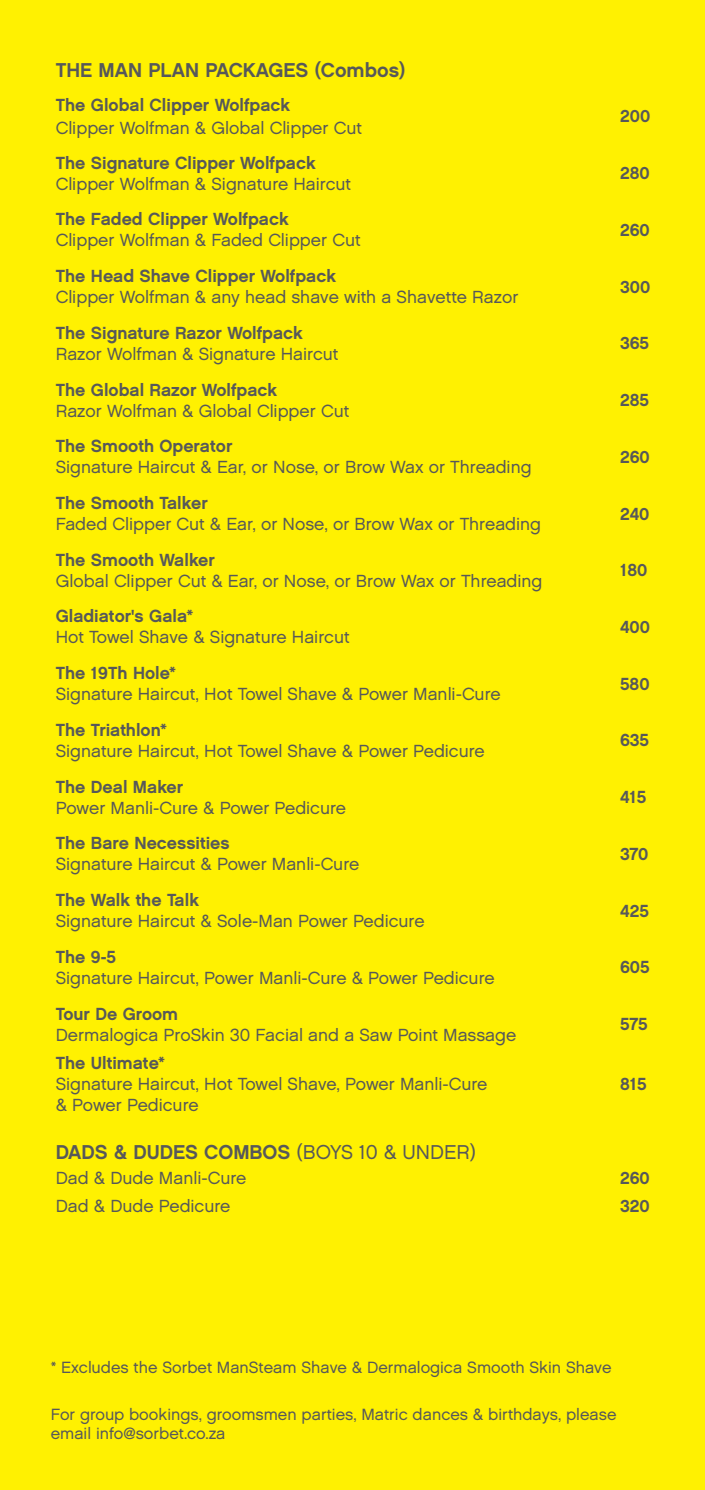
<style>
.page{position:relative;width:705px;height:1490px;background:#fff}
.page>*{position:absolute;margin:0;border:0;box-sizing:border-box;transform-origin:0 0}
.t1{font:20px "Chalet New York Nineteen Sixty";color:#57585a}
.t2{font:17.5px "Chalet London Nineteen Sixty";color:#57585a}
.t3{font:17.5px "Chalet New York Nineteen Sixty";color:#57585a}
.t4{font:16.25px/19.5px "Chalet London Nineteen Sixty";color:#57585a}
.s1{font-family:"Chalet London Nineteen Sixty"}
</style>
<div class="page">
<div style="left:0;top:0;width:705px;height:1489px;background:#fff101"></div>
<p class="t1" style="left:56px;top:58px;width:351px">THE MAN PLAN PACKAGES (Combos)</p>
<p class="t3" style="left:56px;top:94px;width:236px">The Global Clipper Wolfpack</p>
<p class="t2" style="left:56px;top:117px;width:308px">Clipper Wolfman &amp; Global Clipper Cut</p>
<p class="t3" style="left:56px;top:152px;width:261px">The Signature Clipper Wolfpack</p>
<p class="t2" style="left:56px;top:173px;width:297px">Clipper Wolfman &amp; Signature Haircut</p>
<p class="t3" style="left:56px;top:208px;width:234px">The Faded Clipper Wolfpack</p>
<p class="t2" style="left:56px;top:229px;width:306px">Clipper Wolfman &amp; Faded Clipper Cut</p>
<p class="t3" style="left:56px;top:265px;width:282px">The Head Shave Clipper Wolfpack</p>
<p class="t2" style="left:56px;top:286px;width:464px">Clipper Wolfman &amp; any head shave with a Shavette Razor</p>
<p class="t3" style="left:56px;top:322px;width:249px">The Signature Razor Wolfpack</p>
<p class="t2" style="left:56px;top:343px;width:284px">Razor Wolfman &amp; Signature Haircut</p>
<p class="t3" style="left:56px;top:379px;width:223px">The Global Razor Wolfpack</p>
<p class="t2" style="left:56px;top:400px;width:295px">Razor Wolfman &amp; Global Clipper Cut</p>
<p class="t3" style="left:56px;top:435px;width:178px">The Smooth Operator</p>
<p class="t2" style="left:56px;top:456px;width:477px">Signature Haircut &amp; Ear, or Nose, or Brow Wax or Threading</p>
<p class="t3" style="left:56px;top:492px;width:153px">The Smooth Talker</p>
<p class="t2" style="left:56px;top:513px;width:487px">Faded Clipper Cut &amp; Ear, or Nose, or Brow Wax or Threading</p>
<p class="t3" style="left:56px;top:549px;width:161px">The Smooth Walker</p>
<p class="t2" style="left:56px;top:570px;width:488px">Global Clipper Cut &amp; Ear, or Nose, or Brow Wax or Threading</p>
<p class="t3" style="left:56px;top:605px;width:139px">Gladiator's Gala*</p>
<p class="t2" style="left:56px;top:626px;width:295px">Hot Towel Shave &amp; Signature Haircut</p>
<p class="t3" style="left:56px;top:662px;width:122px">The 19Th Hole*</p>
<p class="t2" style="left:56px;top:683px;width:446px">Signature Haircut, Hot Towel Shave &amp; Power Manli-Cure</p>
<p class="t3" style="left:56px;top:719px;width:113px">The Triathlon*</p>
<p class="t2" style="left:56px;top:740px;width:430px">Signature Haircut, Hot Towel Shave &amp; Power Pedicure</p>
<p class="t3" style="left:56px;top:775px;width:129px">The Deal Maker</p>
<p class="t2" style="left:56px;top:796px;width:292px">Power Manli-Cure &amp; Power Pedicure</p>
<p class="t3" style="left:56px;top:832px;width:175px">The Bare Necessities</p>
<p class="t2" style="left:56px;top:853px;width:305px">Signature Haircut &amp; Power Manli-Cure</p>
<p class="t3" style="left:56px;top:889px;width:145px">The Walk the Talk</p>
<p class="t2" style="left:56px;top:910px;width:370px">Signature Haircut &amp; Sole-Man Power Pedicure</p>
<p class="t3" style="left:56px;top:945px;width:62px">The 9-5</p>
<p class="t2" style="left:56px;top:966px;width:440px">Signature Haircut, Power Manli-Cure &amp; Power Pedicure</p>
<p class="t3" style="left:56px;top:1002px;width:124px">Tour De Groom</p>
<p class="t2" style="left:56px;top:1023px;width:462px">Dermalogica ProSkin 30 Facial and a Saw Point Massage</p>
<p class="t3" style="left:56px;top:1051px;width:111px">The Ultimate*</p>
<p class="t2" style="left:56px;top:1072px;width:433px">Signature Haircut, Hot Towel Shave, Power Manli-Cure</p>
<p class="t2" style="left:56px;top:1093px;width:144px">&amp; Power Pedicure</p>
<p class="t3" style="left:620px;top:106px;width:32px">200</p>
<p class="t3" style="left:620px;top:162px;width:31px">280</p>
<p class="t3" style="left:620px;top:219px;width:31px">260</p>
<p class="t3" style="left:620px;top:276px;width:32px">300</p>
<p class="t3" style="left:620px;top:332px;width:31px">365</p>
<p class="t3" style="left:620px;top:389px;width:31px">285</p>
<p class="t3" style="left:620px;top:446px;width:31px">260</p>
<p class="t3" style="left:620px;top:502px;width:31px">240</p>
<p class="t3" style="left:620px;top:559px;width:29px">180</p>
<p class="t3" style="left:620px;top:616px;width:32px">400</p>
<p class="t3" style="left:620px;top:673px;width:31px">580</p>
<p class="t3" style="left:620px;top:729px;width:31px">635</p>
<p class="t3" style="left:620px;top:786px;width:28px">415</p>
<p class="t3" style="left:620px;top:843px;width:30px">370</p>
<p class="t3" style="left:620px;top:899px;width:31px">425</p>
<p class="t3" style="left:620px;top:956px;width:31px">605</p>
<p class="t3" style="left:620px;top:1013px;width:29px">575</p>
<p class="t3" style="left:620px;top:1072px;width:28px">815</p>
<p class="t1" style="left:56px;top:1140px;width:422px">DADS &amp; DUDES COMBOS <span class="s1">(BOYS 10 &amp; UNDER)</span></p>
<p class="t2" style="left:56px;top:1167px;width:192px">Dad &amp; Dude Manli-Cure</p>
<p class="t3" style="left:620px;top:1167px;width:31px">260</p>
<p class="t2" style="left:56px;top:1195px;width:176px">Dad &amp; Dude Pedicure</p>
<p class="t3" style="left:620px;top:1195px;width:31px">320</p>
<p class="t4" style="left:51px;top:1357px;width:562px">* Excludes the Sorbet ManSteam Shave &amp; Dermalogica Smooth Skin Shave</p>
<p class="t4" style="left:51px;top:1403px;width:567px">For group bookings, groomsmen parties, Matric dances &amp; birthdays, please email info@sorbet.co.za</p>
</div>
